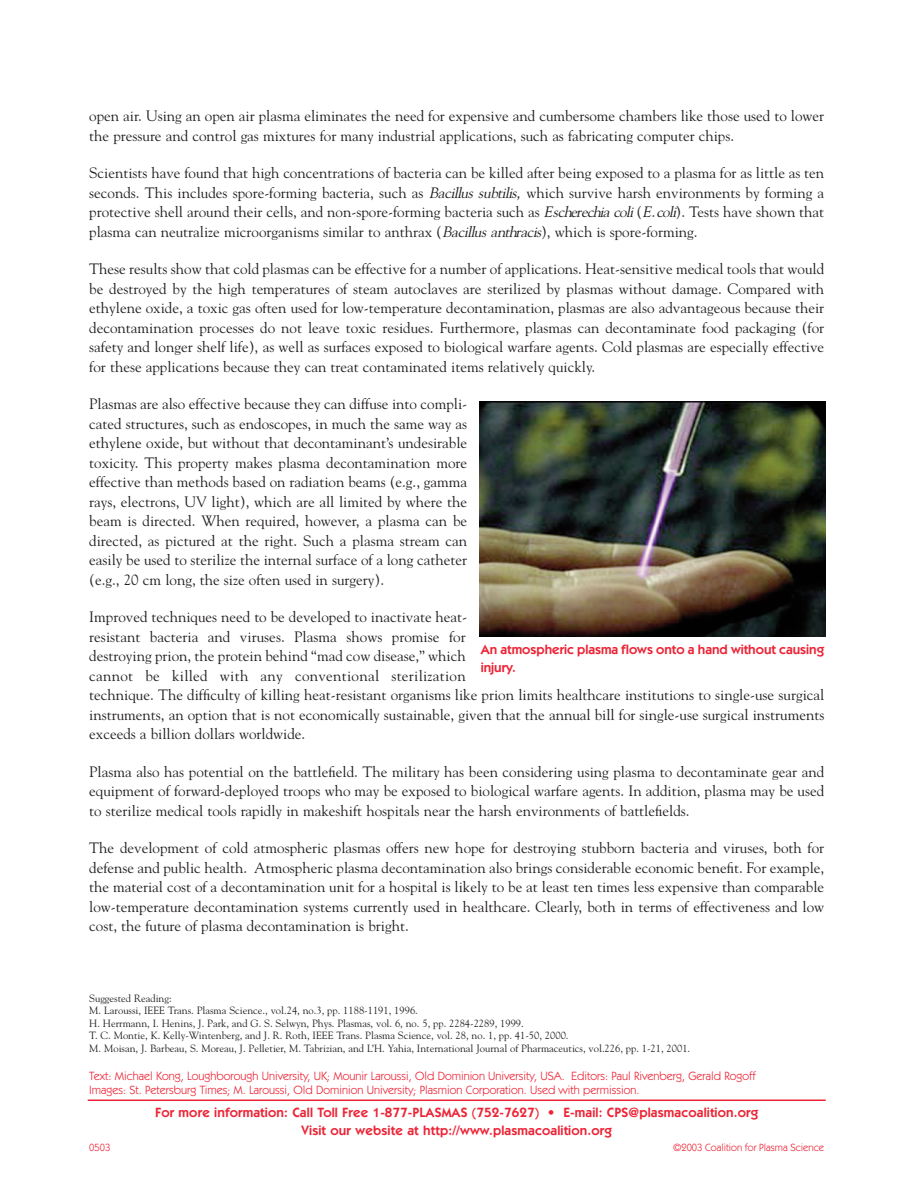
<style>
.page{position:relative;width:918px;height:1188px;background:#fff}
.page>*{position:absolute;margin:0;border:0;box-sizing:border-box;transform-origin:0 0}
.t1{font:15px/19.5px "Goudy";color:#231f20;text-align:justify}
.t2{font:600 13.5px/18px "Itc Kabel";letter-spacing:.01em;color:#ed2436;text-align:center}
.t3{font:12px/13.5px "Itc Kabel";color:#ed2436}
.t4{font:10.5px/12.6px "Goudy";color:#231f20}
.t5{font:10.5px "Itc Kabel";color:#ed2436}
.s1{font-style:italic}
</style>
<div class="page">
<hr style="left:88px;top:1100px;width:738px;height:1px;background:#ed2436">
<img style="left:479px;top:401px;width:347px;height:236px">
<p class="t1" style="left:89px;top:108px;width:737px">open air. Using an open air plasma eliminates the need for expensive and cumbersome chambers like those used to lower the pressure and control gas mixtures for many industrial applications, such as fabricating computer chips.</p>
<p class="t1" style="left:89px;top:165px;width:737px">Scientists have found that high concentrations of bacteria can be killed after being exposed to a plasma for as little as ten seconds. This includes spore-forming bacteria, such as <span class="s1">Bacillus subtilis,</span> which survive harsh environments by forming a protective shell around their cells, and non-spore-forming bacteria such as <span class="s1">Escherechia coli</span>(<span class="s1">E.coli</span>). Tests have shown that plasma can neutralize microorganisms similar to anthrax (<span class="s1">Bacillus anthracis</span>), which is spore-forming.</p>
<p class="t1" style="left:89px;top:261px;width:737px">These results show that cold plasmas can be effective for a number of applications. Heat-sensitive medical tools that would be destroyed by the high temperatures of steam autoclaves are sterilized by plasmas without damage. Compared with ethylene oxide, a toxic gas often used for low-temperature decontamination, plasmas are also advantageous because their decontamination processes do not leave toxic residues. Furthermore, plasmas can decontaminate food packaging (for safety and longer shelf life), as well as surfaces exposed to biological warfare agents. Cold plasmas are especially effective for these applications because they can treat contaminated items relatively quickly.</p>
<p class="t1" style="left:89px;top:396px;width:380px">Plasmas are also effective because they can diffuse into compli&shy;cated structures, such as endoscopes, in much the same way as ethylene oxide, but without that decontaminant’s undesirable toxicity. This property makes plasma decontamination more effective than methods based on radiation beams (e.g., gamma rays, electrons, UV light), which are all limited by where the beam is directed. When required, however, a plasma can be directed, as pictured at the right. Such a plasma stream can easily be used to sterilize the internal surface of a long catheter (e.g., 20 cm long, the size often used in surgery).</p>
<p class="t1" style="left:89px;top:609px;width:737px;text-align:left">Improved techniques need to be developed to inactivate heat-<br>resistant bacteria and viruses. Plasma shows promise for<br>destroying prion, the protein behind “mad cow disease,” which<br>cannot be killed with any conventional sterilization<br>technique. The difficulty of killing heat-resistant organisms like prion limits healthcare institutions to single-use surgical instruments, an option that is not economically sustainable, given that the annual bill for single-use surgical instruments exceeds a billion dollars worldwide.</p>
<p class="t1" style="left:89px;top:763px;width:737px">Plasma also has potential on the battlefield. The military has been considering using plasma to decontaminate gear and equipment of forward-deployed troops who may be exposed to biological warfare agents. In addition, plasma may be used to sterilize medical tools rapidly in makeshift hospitals near the harsh environments of battlefields.</p>
<p class="t1" style="left:89px;top:840px;width:737px">The development of cold atmospheric plasmas offers new hope for destroying stubborn bacteria and viruses, both for defense and public health. Atmospheric plasma decontamination also brings considerable economic benefit. For example, the material cost of a decontamination unit for a hospital is likely to be at least ten times less expensive than comparable low-temperature decontamination systems currently used in healthcare. Clearly, both in terms of effectiveness and low cost, the future of plasma decontamination is bright.</p>
<p class="t2" style="left:481px;top:642px;width:345px;text-align:left">An atmospheric plasma flows onto a hand without causing injury.</p>
<p class="t4" style="left:89px;top:992px;width:603px">Suggested Reading:<br>M. Laroussi, IEEE Trans. Plasma Science., vol.24, no.3, pp. 1188-1191, 1996.<br>H. Herrmann, I. Henins, J. Park, and G. S. Selwyn, Phys. Plasmas, vol. 6, no. 5, pp. 2284-2289, 1999.<br>T. C. Montie, K. Kelly-Wintenberg, and J. R. Roth, IEEE Trans. Plasma Science, vol. 28, no. 1, pp. 41-50, 2000.<br>M. Moisan, J. Barbeau, S. Moreau, J. Pelletier, M. Tabrizian, and L’H. Yahia, International Journal of Pharmaceutics, vol.226, pp. 1-21, 2001.</p>
<p class="t3" style="left:89px;top:1070px;width:668px">Text: Michael Kong, Loughborough University, UK; Mounir Laroussi, Old Dominion University, USA. Editors: Paul Rivenberg, Gerald Rogoff<br>Images: St. Petersburg Times; M. Laroussi, Old Dominion University; Plasmion Corporation. Used with permission.</p>
<p class="t2" style="left:155px;top:1105px;width:605px">For more information: Call Toll Free 1-877-PLASMAS (752-7627) • E-mail: CPS@plasmacoalition.org<br>Visit our website at http://www.plasmacoalition.org</p>
<p class="t5" style="left:89px;top:1144px;width:22px">0503</p>
<p class="t5" style="left:673px;top:1144px;width:153px">©2003 Coalition for Plasma Science</p>
</div>
